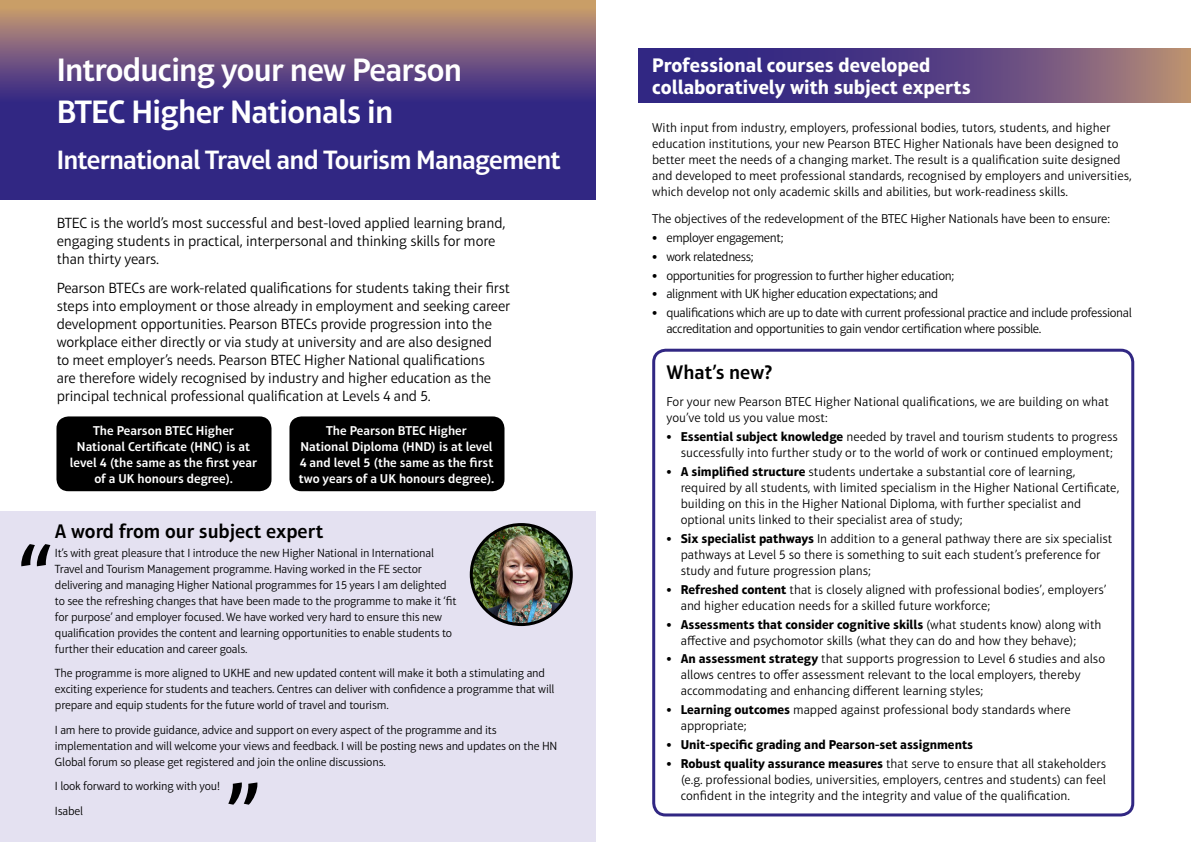
<style>
.page{position:relative;width:1191px;height:842px;background:#fff}
.page>*{position:absolute;margin:0;border:0;box-sizing:border-box;transform-origin:0 0}
.t1{font:600 33px/42px "Aptifer Sans LT Pro";letter-spacing:-.025em;color:#fff}
.t2{font:600 27px "Aptifer Sans LT Pro";letter-spacing:-.03em;color:#fff}
.t3{font:700 20px/22px "Aptifer Sans LT Pro";color:#fff}
.t4{font:600 20px "Aptifer Sans LT Pro";color:#000}
.t5{font:300 15px/18px "Aptifer Sans LT Pro";letter-spacing:-.01em;color:#000}
.t6{font:300 13px/16px "Aptifer Sans LT Pro";color:#000}
.t7{font:300 13px/16px "Aptifer Sans LT Pro";letter-spacing:-.03em;color:#000}
.t8{font:600 13px/16px "Aptifer Sans LT Pro";color:#fff;text-align:center}
.t9{font:700 13px "Aptifer Sans LT Pro";color:#000}
.t10{font:300 12px/16px "Aptifer Sans LT Pro";letter-spacing:-.015em;color:#000}
.s1{font-weight:900}
.s2{font-weight:700}
</style>
<div class="page">
<div style="left:0;top:512px;width:595px;height:330px;background:#e4e1f1"></div>
<svg style="left:0;top:0;width:595px;height:200px;background:#5a457f"></svg>
<div style="left:652px;top:349px;width:482px;height:467px;border:3px solid #312783;border-radius:12px"></div>
<svg style="left:21px;top:544px;width:29px;height:22px"></svg>
<div style="left:56px;top:416px;width:215px;height:75px;background:#000;border-radius:12px"></div>
<div style="left:289px;top:416px;width:215px;height:75px;background:#000;border-radius:12px"></div>
<svg style="left:638px;top:49px;width:553px;height:53px;background:#5b4580"></svg>
<svg style="left:228px;top:782px;width:29px;height:23px"></svg>
<img style="left:471px;top:525px;width:100px;height:99px;border-radius:50px">
<div style="left:470px;top:523px;width:103px;height:103px;border:3px solid #000;border-radius:50%"></div>
<h1 class="t1" style="left:57px;top:49px;width:407px">Introducing your new Pearson<br>BTEC Higher Nationals in</h1>
<h2 class="t2" style="left:57px;top:144px;width:506px">International Travel and Tourism Management</h2>
<p class="t5" style="left:57px;top:214px;width:450px">BTEC is the world’s most successful and best-loved applied learning brand, engaging students in practical, interpersonal and thinking skills for more than thirty years.</p>
<p class="t5" style="left:57px;top:279px;width:455px">Pearson BTECs are work-related qualifications for students taking their first steps into employment or those already in employment and seeking career development opportunities. Pearson BTECs provide progression into the workplace either directly or via study at university and are also designed<br>to meet employer’s needs. Pearson BTEC Higher National qualifications<br>are therefore widely recognised by industry and higher education as the principal technical professional qualification at Levels 4 and 5.</p>
<p class="t8" style="left:70px;top:422px;width:189px">The Pearson BTEC Higher<br>National Certificate (HNC) is at level 4 (the same as the first year of a UK honours degree).</p>
<p class="t8" style="left:299px;top:422px;width:197px">The Pearson BTEC Higher<br>National Diploma (HND) is at level<br>4 and level 5 (the same as the first two years of a UK honours degree).</p>
<h3 class="t4" style="left:55px;top:519px;width:270px">A word from our subject expert</h3>
<p class="t10" style="left:55px;top:545px;width:403px">It’s with great pleasure that I introduce the new Higher National in International Travel and Tourism Management programme. Having worked in the FE sector delivering and managing Higher National programmes for 15 years I am delighted to see the refreshing changes that have been made to the programme to make it ‘fit for purpose’ and employer focused. We have worked very hard to ensure this new qualification provides the content and learning opportunities to enable students to further their education and career goals.</p>
<p class="t10" style="left:55px;top:665px;width:501px">The programme is more aligned to UKHE and new updated content will make it both a stimulating and exciting experience for students and teachers. Centres can deliver with confidence a programme that will prepare and equip students for the future world of travel and tourism.</p>
<p class="t10" style="left:55px;top:722px;width:504px">I am here to provide guidance, advice and support on every aspect of the programme and its implementation and will welcome your views and feedback. I will be posting news and updates on the HN<br>Global forum so please get registered and join the online discussions.</p>
<p class="t10" style="left:55px;top:774px;width:167px;line-height:24.5px">I look forward to working with you!<br>Isabel</p>
<h3 class="t3" style="left:652px;top:54px;width:320px">Professional courses developed collaboratively with subject experts</h3>
<p class="t6" style="left:652px;top:119px;width:481px">With input from industry, employers, professional bodies, tutors, students, and higher education institutions, your new Pearson BTEC Higher Nationals have been designed to better meet the needs of a changing market. The result is a qualification suite designed and developed to meet professional standards, recognised by employers and universities, which develop not only academic skills and abilities, but work‑readiness skills.</p>
<p class="t6" style="left:652px;top:211px;width:459px">The objectives of the redevelopment of the BTEC Higher Nationals have been to ensure:</p>
<p class="t7" style="left:652px;top:229px;width:133px"><span class="s1">•</span> employer engagement;</p>
<p class="t7" style="left:652px;top:248px;width:103px"><span class="s1">•</span> work relatedness;</p>
<p class="t7" style="left:652px;top:267px;width:303px"><span class="s1">•</span> opportunities for progression to further higher education;</p>
<p class="t7" style="left:652px;top:286px;width:288px"><span class="s1">•</span> alignment with UK higher education expectations; and</p>
<p class="t7" style="left:666px;top:305px;width:467px;text-indent:-14px"><span class="s1">•</span> qualifications which are up to date with current professional practice and include professional accreditation and opportunities to gain vendor certification where possible.</p>
<h3 class="t4" style="left:666px;top:360px;width:107px">What’s new?</h3>
<p class="t6" style="left:666px;top:394px;width:444px">For your new Pearson BTEC Higher National qualifications, we are building on what you’ve told us you value most:</p>
<p class="t6" style="left:680px;top:429px;width:438px;text-indent:-14px"><span class="s1">•</span> <span class="s2">Essential subject knowledge</span> needed by travel and tourism students to progress successfully into further study or to the world of work or continued employment;</p>
<p class="t6" style="left:680px;top:464px;width:440px;text-indent:-14px"><span class="s1">•</span> <span class="s2">A simplified structure</span> students undertake a substantial core of learning, required by all students, with limited specialism in the Higher National Certificate, building on this in the Higher National Diploma, with further specialist and optional units linked to their specialist area of study;</p>
<p class="t6" style="left:680px;top:531px;width:433px;text-indent:-14px"><span class="s1">•</span> <span class="s2">Six specialist pathways</span> In addition to a general pathway there are six specialist pathways at Level 5 so there is something to suit each student’s preference for study and future progression plans;</p>
<p class="t6" style="left:680px;top:581px;width:427px;text-indent:-14px"><span class="s1">•</span> <span class="s2">Refreshed content</span> that is closely aligned with professional bodies’, employers’ and higher education needs for a skilled future workforce;</p>
<p class="t6" style="left:680px;top:616px;width:422px;text-indent:-14px"><span class="s1">•</span> <span class="s2">Assessments that consider cognitive skills</span> (what students know) along with affective and psychomotor skills (what they can do and how they behave);</p>
<p class="t6" style="left:680px;top:651px;width:426px;text-indent:-14px"><span class="s1">•</span> <span class="s2">An assessment strategy</span> that supports progression to Level 6 studies and also allows centres to offer assessment relevant to the local employers, thereby accommodating and enhancing different learning styles;</p>
<p class="t6" style="left:680px;top:702px;width:391px;text-indent:-14px"><span class="s1">•</span> <span class="s2">Learning outcomes</span> mapped against professional body standards where appropriate;</p>
<p class="t9" style="left:666px;top:737px;width:308px"><span class="s1">•</span> Unit-specific grading and Pearson-set assignments</p>
<p class="t6" style="left:680px;top:756px;width:427px;text-align:justify;text-indent:-14px"><span class="s1">•</span> <span class="s2">Robust quality assurance measures</span> that serve to ensure that all stakeholders (e.g. professional bodies, universities, employers, centres and students) can feel confident in the integrity and the integrity and value of the qualification.</p>
</div>
